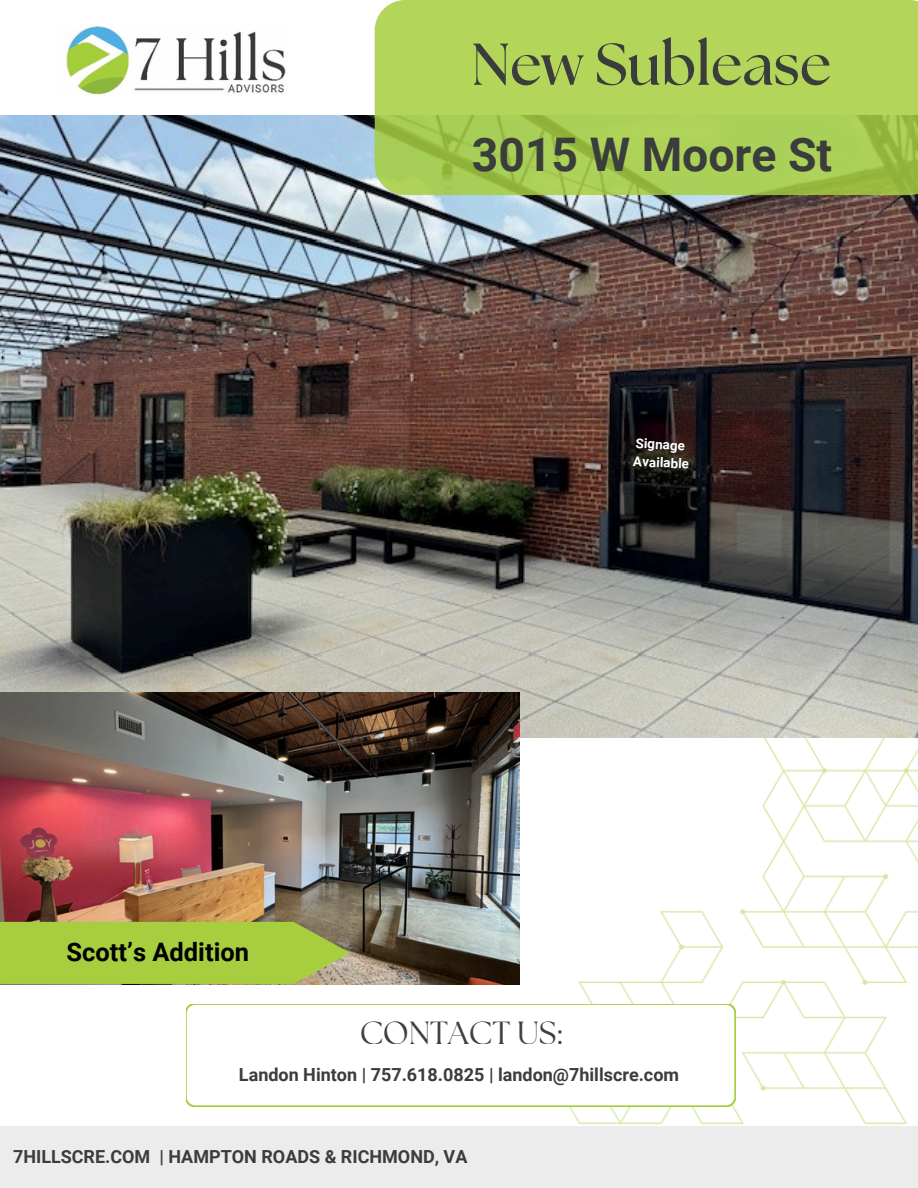
<style>
.page{position:relative;width:918px;height:1188px;background:#fff}
.page>*{position:absolute;margin:0;border:0;box-sizing:border-box;transform-origin:0 0}
.t1{font:700 58.8px "The Seasons";color:#3a3d3c}
.t2{font:700 46.35px "Roboto";color:#3a3d3c}
.t3{font:31.95px "The Seasons";color:#3a3d3c}
.t4{font:700 25.5px "Roboto";color:#000}
.t5{font:700 18px "Roboto";color:#3a3d3c}
.t6{font:700 13.5px "Roboto";color:#fff}
</style>
<div class="page">
<img style="left:549px;top:738px;width:369px;height:387px">
<img style="left:0;top:116px;width:918px;height:622px">
<div style="left:0;top:1126px;width:918px;height:62px;background:#ececec"></div>
<svg style="left:375px;top:0;width:543px;height:195px;background:#acd056"></svg>
<img style="left:66px;top:26px;width:220px;height:69px">
<svg style="left:186px;top:1004px;width:549px;height:102px"></svg>
<img style="left:0;top:693px;width:520px;height:291px">
<svg style="left:0;top:922px;width:350px;height:62px;background:#a5c943"></svg>
<p class="t1" style="left:471px;top:38px;width:362px">New Sublease</p>
<p class="t2" style="left:472px;top:128px;width:362px">3015 W Moore St</p>
<p class="t6" style="left:636px;top:435px;width:51px;rotate:3deg">Signage</p>
<p class="t6" style="left:634px;top:453px;width:57px;rotate:3deg">Available</p>
<p class="t4" style="left:67px;top:938px;width:184px">Scott’s Addition</p>
<h3 class="t3" style="left:359px;top:1018px;width:204px">CONTACT US:</h3>
<h3 class="t5" style="left:239px;top:1065px;width:442px">Landon Hinton | 757.618.0825 | landon@7hillscre.com</h3>
<h4 class="t5" style="left:13px;top:1147px;width:456px">7HILLSCRE.COM | HAMPTON ROADS &amp; RICHMOND, VA</h4>
</div>
